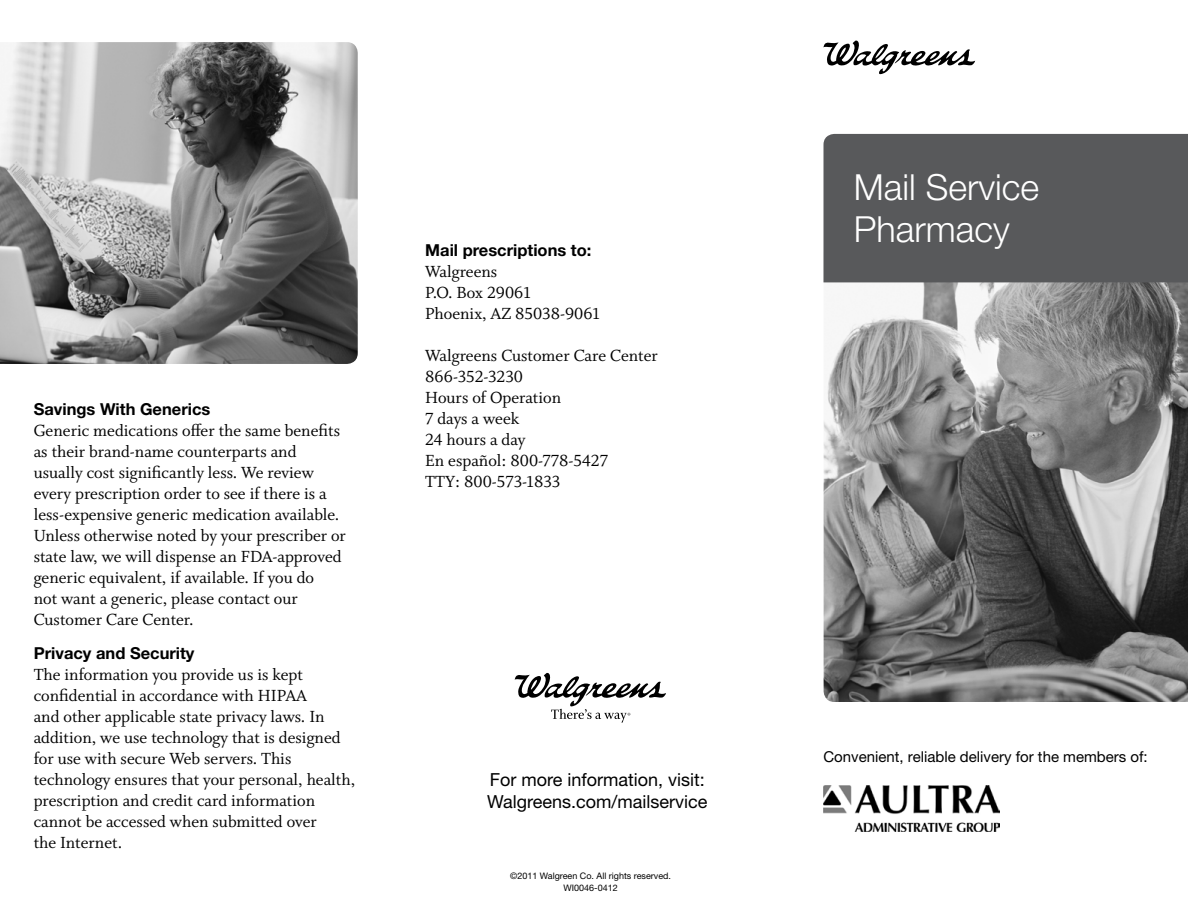
<style>
.page{position:relative;width:1188px;height:918px;background:#fff}
.page>*{position:absolute;margin:0;border:0;box-sizing:border-box;transform-origin:0 0}
.Heading_3{font:300 36px/42px "Helvetica Neue LT Std";color:#fff}
.t1{font:18px/21px "Whitman Roman LF";color:#000}
.t2{font:18px/22.5px "Helvetica Neue LT Std";color:#000}
.Headline_2{font:700 16.5px "Helvetica Neue LT Std";color:#000}
.Body_Subheads{font:15px "Helvetica Neue LT Std";color:#000}
.t3{font:9px "Helvetica Neue LT Std";color:#000}
</style>
<div class="page">
<img style="left:0;top:42px;width:358px;height:322px">
<img style="left:824px;top:282px;width:364px;height:420px">
<div style="left:824px;top:134px;width:364px;height:148px;background:#58595b"></div>
<svg style="left:824px;top:40px;width:151px;height:34px"></svg>
<svg style="left:515px;top:673px;width:151px;height:50px"></svg>
<img style="left:824px;top:785px;width:176px;height:47px">
<p class="Headline_2" style="left:34px;top:399px;width:178px">Savings With Generics</p>
<p class="t1" style="left:34px;top:420px;width:314px">Generic medications offer the same benefits as their brand-name counterparts and usually cost significantly less. We review every prescription order to see if there is a less-expensive generic medication available.<br>Unless otherwise noted by your prescriber or state law, we will dispense an FDA-approved generic equivalent, if available. If you do<br>not want a generic, please contact our Customer Care Center.</p>
<p class="Headline_2" style="left:34px;top:643px;width:162px">Privacy and Security</p>
<p class="t1" style="left:34px;top:664px;width:323px">The information you provide us is kept confidential in accordance with HIPAA<br>and other applicable state privacy laws. In addition, we use technology that is designed for use with secure Web servers. This technology ensures that your personal, health, prescription and credit card information cannot be accessed when submitted over<br>the Internet.</p>
<p class="Headline_2" style="left:425px;top:240px;width:168px">Mail prescriptions to:</p>
<p class="t1" style="left:425px;top:261px;width:107px">Walgreens<br>P.O. Box 29061</p>
<p class="t1" style="left:425px;top:303px;width:176px">Phoenix, AZ 85038-9061</p>
<p class="t1" style="left:425px;top:345px;width:234px">Walgreens Customer Care Center</p>
<p class="t1" style="left:425px;top:366px;width:99px">866-352-3230</p>
<p class="t1" style="left:425px;top:387px;width:137px">Hours of Operation</p>
<p class="t1" style="left:425px;top:408px;width:96px">7 days a week</p>
<p class="t1" style="left:425px;top:429px;width:102px">24 hours a day</p>
<p class="t1" style="left:425px;top:450px;width:184px">En español: 800-778-5427</p>
<p class="t1" style="left:425px;top:471px;width:137px">TTY: 800-573-1833</p>
<p class="t2" style="left:487px;top:768px;width:222px">For more information, visit:<br>Walgreens.com/mailservice</p>
<p class="t3" style="left:510px;top:870px;width:162px">©2011 Walgreen Co. All rights reserved.</p>
<p class="t3" style="left:564px;top:882px;width:56px">WI0046-0412</p>
<p class="Heading_3" style="left:854px;top:165px;width:187px">Mail Service<br>Pharmacy</p>
<p class="Body_Subheads" style="left:824px;top:748px;width:326px">Convenient, reliable delivery for the members of:</p>
</div>
